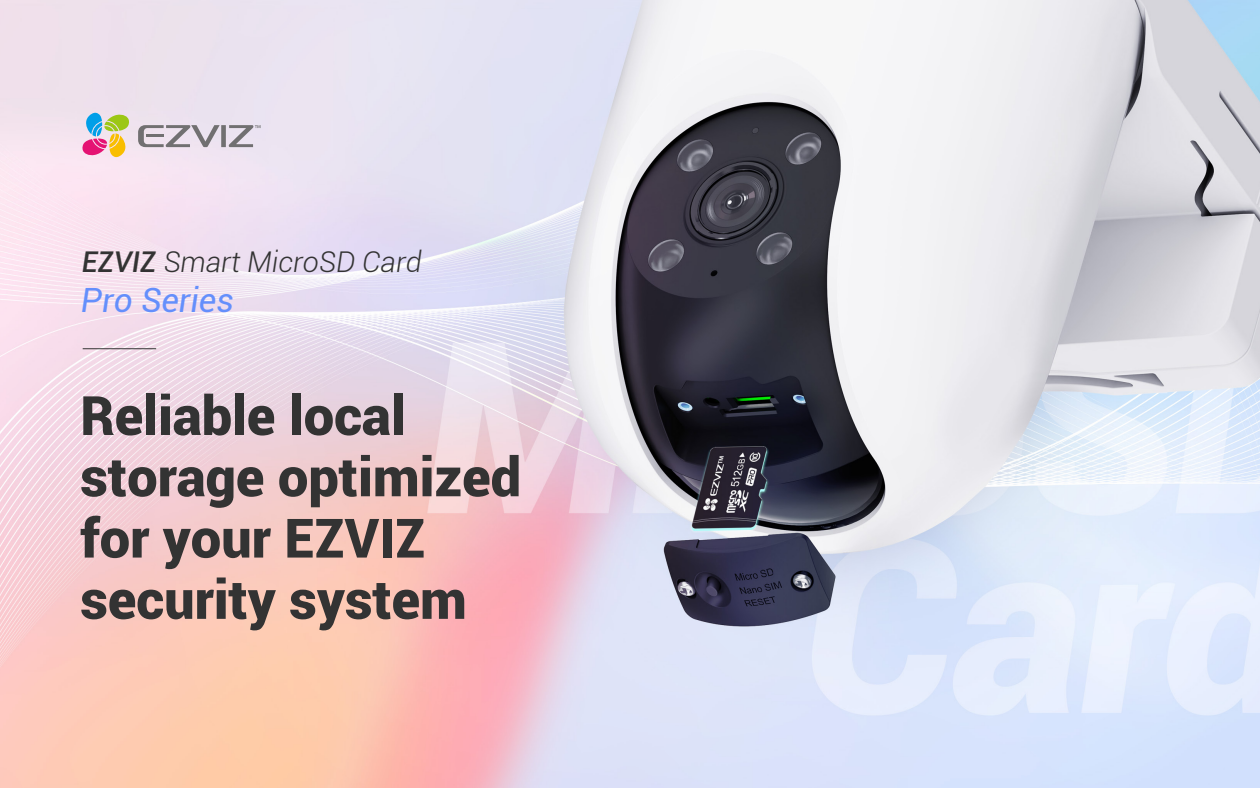
<style>
.page{position:relative;width:1260px;height:788px;background:#fff}
.page>*{position:absolute;margin:0;border:0;box-sizing:border-box;transform-origin:0 0}
.t1{font:900 54.25px/61.2px "Roboto";color:#333}
.t2{font:italic 33.43px "Roboto";color:#648ffc}
.t3{font:italic 300 28.61px "Roboto";color:#333}
.s1{font-weight:500}
</style>
<div class="page">
<img style="left:0;top:0;width:1260px;height:788px">
<svg style="left:82px;top:113px;width:48px;height:44px;background:#c7b5a1"></svg>
<svg style="left:138px;top:125px;width:122px;height:22px;background:#bbb4bc"></svg>
<hr style="left:83px;top:348px;width:73px;height:1px;background:#333">
<p class="t3" style="left:82px;top:242px;width:341px"><span class="s1">EZVIZ</span> Smart MicroSD Card</p>
<p class="t2" style="left:81px;top:277px;width:154px">Pro Series</p>
<p class="t1" style="left:80px;top:383px;width:442px">Reliable local storage optimized for your EZVIZ security system</p>
</div>
